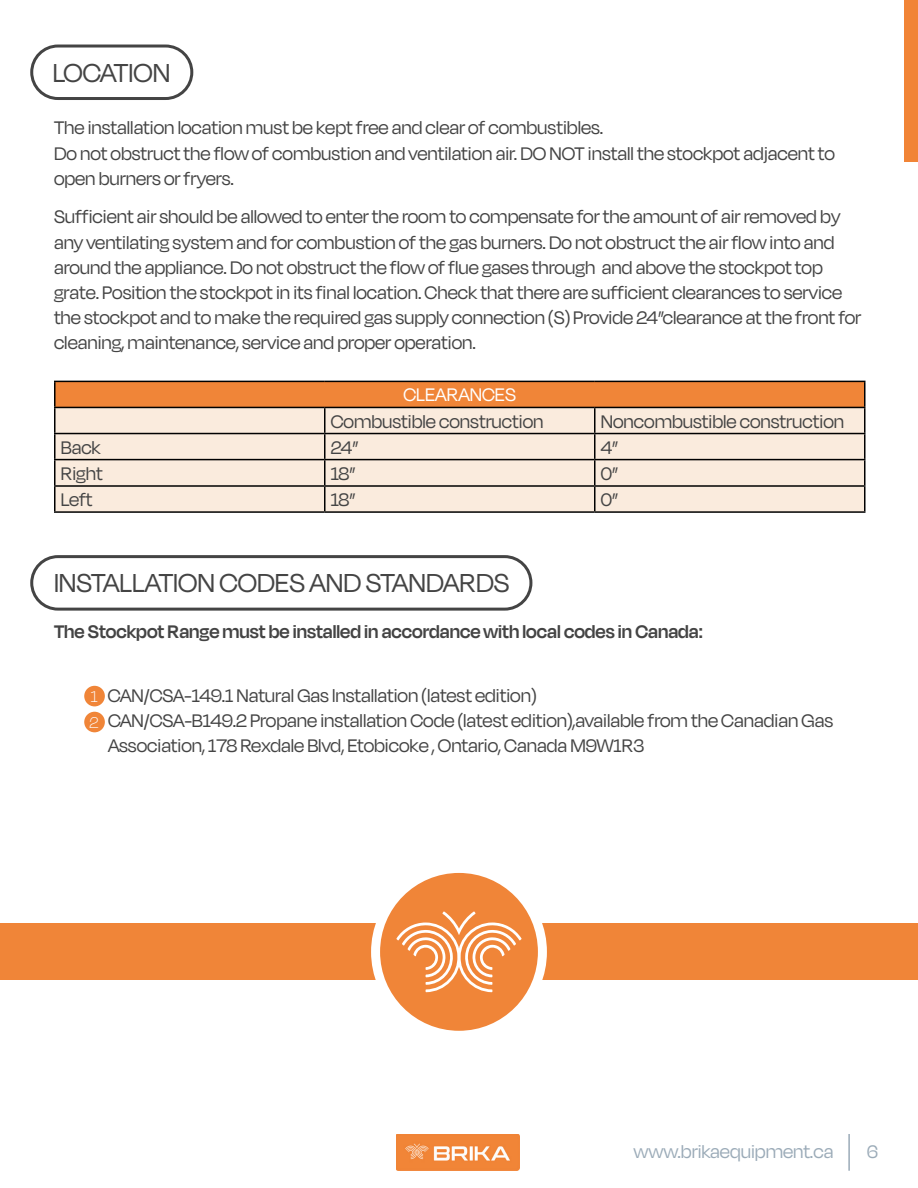
<style>
.page{position:relative;width:918px;height:1188px;background:#fff}
.page>*{position:absolute;margin:0;border:0;box-sizing:border-box;transform-origin:0 0}
.CHAPTER{font:30px "Degular Display";color:#444}
.t1{font:21px/25.2px "Degular Display";color:#444}
.t2{font:600 21px "Degular Display";color:#444}
.t3{font:21px "Degular Display";color:#9babb8}
.t4{font:21px "Degular Display";color:#fff}
.t5{font:100 18px "Degular Display";color:#fff}
</style>
<div class="page">
<div style="left:30px;top:555px;width:502px;height:56px;border:3px solid #444;border-radius:26px"></div>
<div style="left:55px;top:381px;width:810px;height:26px;background:#f08538"></div>
<div style="left:56px;top:408px;width:808px;height:103px;background:#faebdd"></div>
<hr style="left:54px;top:381px;width:271px;height:1px;background:#000">
<hr style="left:54px;top:382px;width:2px;height:25px;background:#000">
<hr style="left:325px;top:381px;width:270px;height:1px;background:#000">
<hr style="left:595px;top:381px;width:271px;height:1px;background:#000">
<hr style="left:864px;top:382px;width:2px;height:25px;background:#000">
<hr style="left:54px;top:407px;width:271px;height:1px;background:#000">
<hr style="left:54px;top:408px;width:2px;height:25px;background:#000">
<hr style="left:325px;top:407px;width:270px;height:1px;background:#000">
<hr style="left:324px;top:408px;width:2px;height:25px;background:#000">
<hr style="left:595px;top:407px;width:271px;height:1px;background:#000">
<hr style="left:594px;top:408px;width:2px;height:25px;background:#000">
<hr style="left:864px;top:408px;width:2px;height:25px;background:#000">
<hr style="left:54px;top:433px;width:271px;height:1px;background:#000">
<hr style="left:54px;top:434px;width:2px;height:25px;background:#000">
<hr style="left:325px;top:433px;width:270px;height:1px;background:#000">
<hr style="left:324px;top:434px;width:2px;height:25px;background:#000">
<hr style="left:595px;top:433px;width:271px;height:1px;background:#000">
<hr style="left:594px;top:434px;width:2px;height:25px;background:#000">
<hr style="left:864px;top:434px;width:2px;height:25px;background:#000">
<hr style="left:54px;top:459px;width:271px;height:1px;background:#000">
<hr style="left:54px;top:460px;width:2px;height:25px;background:#000">
<hr style="left:325px;top:459px;width:270px;height:1px;background:#000">
<hr style="left:324px;top:460px;width:2px;height:25px;background:#000">
<hr style="left:595px;top:459px;width:271px;height:1px;background:#000">
<hr style="left:594px;top:460px;width:2px;height:25px;background:#000">
<hr style="left:864px;top:460px;width:2px;height:25px;background:#000">
<hr style="left:54px;top:485px;width:271px;height:2px;background:#000">
<hr style="left:54px;top:487px;width:2px;height:24px;background:#000">
<hr style="left:325px;top:485px;width:270px;height:2px;background:#000">
<hr style="left:324px;top:487px;width:2px;height:24px;background:#000">
<hr style="left:595px;top:485px;width:271px;height:2px;background:#000">
<hr style="left:594px;top:487px;width:2px;height:24px;background:#000">
<hr style="left:864px;top:487px;width:2px;height:24px;background:#000">
<hr style="left:54px;top:511px;width:271px;height:2px;background:#000">
<hr style="left:325px;top:511px;width:270px;height:2px;background:#000">
<hr style="left:595px;top:511px;width:271px;height:2px;background:#000">
<div style="left:30px;top:45px;width:163px;height:55px;border:3px solid #444;border-radius:26px"></div>
<div style="left:0;top:924px;width:918px;height:56px;background:#f08538"></div>
<svg style="left:376px;top:868px;width:166px;height:167px;fill:#f08538"></svg>
<div style="left:371px;top:864px;width:176px;height:176px;border:9px solid #fff;border-radius:50%"></div>
<svg style="left:396px;top:911px;width:126px;height:81px"></svg>
<div style="left:904px;top:0;width:14px;height:162px;background:#f18436"></div>
<img style="left:397px;top:1134px;width:123px;height:37px">
<hr style="left:848px;top:1134px;width:2px;height:37px;background:#9babb8">
<div style="left:84px;top:686px;width:21px;height:20px;background:#f08538;border-radius:50%"></div>
<div style="left:84px;top:712px;width:21px;height:20px;background:#f08538;border-radius:50%"></div>
<p class="CHAPTER" style="left:53px;top:56px;width:119px">LOCATION</p>
<p class="t1" style="left:54px;top:115px;width:551px">The installation location must be kept free and clear of combustibles.</p>
<p class="t1" style="left:54px;top:140px;width:782px">Do not obstruct the flow of combustion and ventilation air. DO NOT install the stockpot adjacent to open burners or fryers.</p>
<p class="t1" style="left:54px;top:204px;width:809px">Sufficient air should be allowed to enter the room to compensate for the amount of air removed by any ventilating system and for combustion of the gas burners. Do not obstruct the air flow into and around the appliance. Do not obstruct the flow of flue gases through and above the stockpot top grate. Position the stockpot in its final location. Check that there are sufficient clearances to service the stockpot and to make the required gas supply connection (S) Provide 24”clearance at the front for cleaning, maintenance, service and proper operation.</p>
<p class="t4" style="left:403px;top:383px;width:114px">CLEARANCES</p>
<p class="t1" style="left:331px;top:408px;width:214px">Combustible construction</p>
<p class="t1" style="left:601px;top:408px;width:245px">Noncombustible construction</p>
<p class="t1" style="left:61px;top:434px;width:42px">Back</p>
<p class="t1" style="left:331px;top:434px;width:29px">24”</p>
<p class="t1" style="left:601px;top:434px;width:19px">4”</p>
<p class="t1" style="left:61px;top:460px;width:44px">Right</p>
<p class="t1" style="left:331px;top:460px;width:26px">18”</p>
<p class="t1" style="left:601px;top:460px;width:19px">0”</p>
<p class="t1" style="left:61px;top:487px;width:33px">Left</p>
<p class="t1" style="left:331px;top:487px;width:26px">18”</p>
<p class="t1" style="left:601px;top:487px;width:19px">0”</p>
<p class="CHAPTER" style="left:54px;top:566px;width:457px">INSTALLATION CODES AND STANDARDS</p>
<p class="t2" style="left:54px;top:619px;width:650px">The Stockpot Range must be installed in accordance with local codes in Canada:</p>
<p class="t5" style="left:91px;top:687px;width:8px">1</p>
<p class="t5" style="left:90px;top:713px;width:11px">2</p>
<p class="t1" style="left:108px;top:682px;width:430px">CAN/CSA-149.1 Natural Gas lnstallation (latest edition)</p>
<p class="t1" style="left:108px;top:707px;width:727px">CAN/CSA-B149.2 Propane installation Code (latest edition),available from the Canadian Gas</p>
<p class="t1" style="left:108px;top:733px;width:538px">Association, 178 Rexdale Blvd, Etobicoke , Ontario, Canada M9W1R3</p>
<p class="t3" style="left:634px;top:1139px;width:201px">www.brikaequipment.ca</p>
<p class="t3" style="left:867px;top:1139px;width:12px">6</p>
</div>
